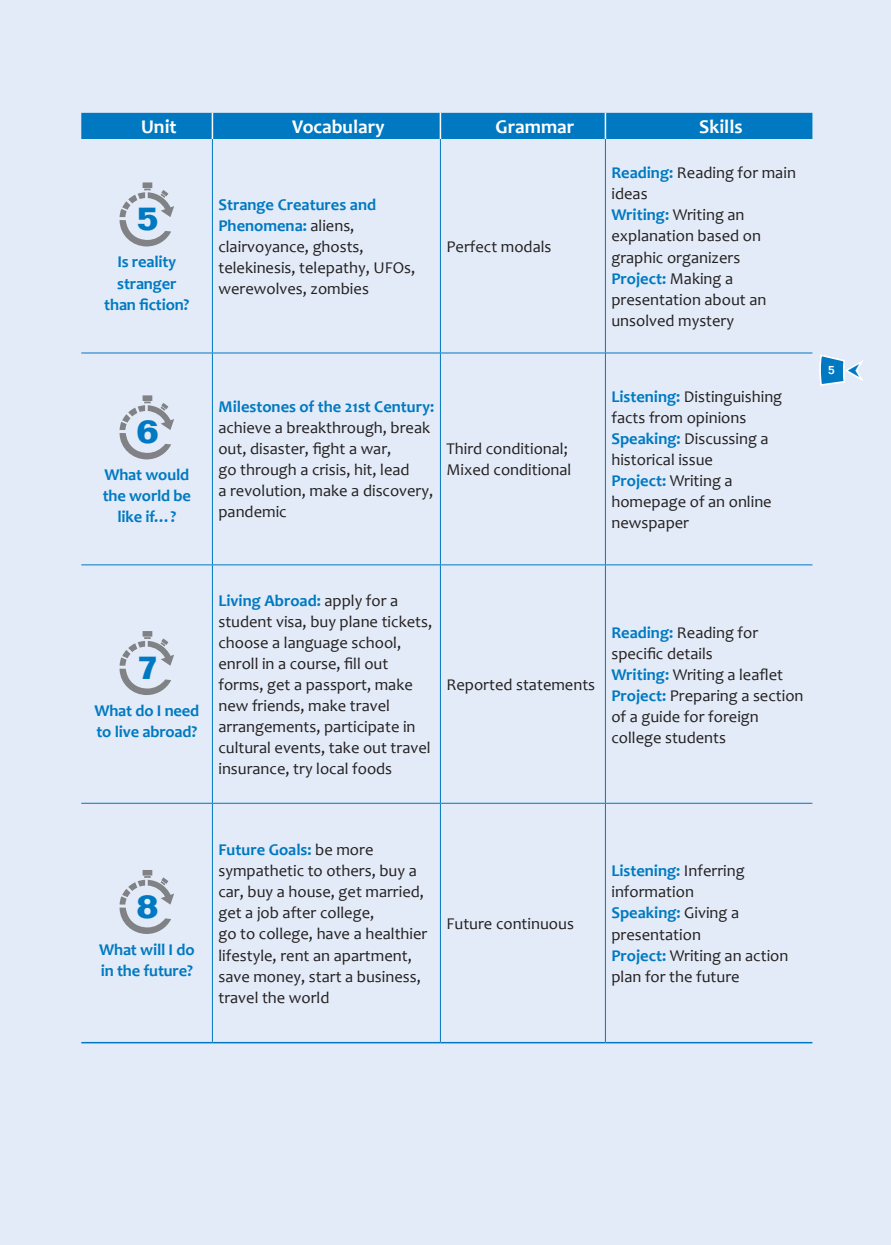
<style>
.page{position:relative;width:891px;height:1245px;background:#fff}
.page>*{position:absolute;margin:0;border:0;box-sizing:border-box;transform-origin:0 0}
.t1{font:700 33px "Folio Std";color:#0079c2}
.t2{font:700 19.5px "Candara";color:#fff}
.t3{font:16.5px/21px "Candara";color:#231f20}
.t4{font:700 16.5px/21px "Candara";letter-spacing:-.01em;color:#0079c2;text-align:center}
.t5{font:500 12px "Folio Std";color:#fff}
.s1{font-weight:700;color:#0079c2}
</style>
<div class="page">
<div style="left:0;top:0;width:891px;height:1244px;background:#e2ebf7"></div>
<div style="left:81px;top:113px;width:731px;height:26px;background:#0079c2"></div>
<hr style="left:212px;top:139px;width:1px;height:213px;background:#0079c2">
<hr style="left:440px;top:139px;width:1px;height:213px;background:#0079c2">
<hr style="left:605px;top:139px;width:1px;height:213px;background:#0079c2">
<hr style="left:81px;top:352px;width:131px;height:1px;background:#0079c2">
<hr style="left:212px;top:353px;width:1px;height:211px;background:#0079c2">
<hr style="left:212px;top:352px;width:228px;height:1px;background:#0079c2">
<hr style="left:440px;top:353px;width:1px;height:211px;background:#0079c2">
<hr style="left:440px;top:352px;width:165px;height:1px;background:#0079c2">
<hr style="left:605px;top:353px;width:1px;height:211px;background:#0079c2">
<hr style="left:605px;top:352px;width:207px;height:1px;background:#0079c2">
<hr style="left:81px;top:564px;width:131px;height:1px;background:#0079c2">
<hr style="left:212px;top:565px;width:1px;height:237px;background:#0079c2">
<hr style="left:212px;top:564px;width:228px;height:1px;background:#0079c2">
<hr style="left:440px;top:565px;width:1px;height:237px;background:#0079c2">
<hr style="left:440px;top:564px;width:165px;height:1px;background:#0079c2">
<hr style="left:605px;top:565px;width:1px;height:237px;background:#0079c2">
<hr style="left:605px;top:564px;width:207px;height:1px;background:#0079c2">
<hr style="left:81px;top:802px;width:131px;height:1px;background:#0079c2">
<hr style="left:81px;top:1041px;width:131px;height:2px;background:#0079c2">
<hr style="left:212px;top:803px;width:1px;height:238px;background:#0079c2">
<hr style="left:212px;top:802px;width:228px;height:1px;background:#0079c2">
<hr style="left:212px;top:1041px;width:228px;height:2px;background:#0079c2">
<hr style="left:440px;top:803px;width:1px;height:238px;background:#0079c2">
<hr style="left:440px;top:802px;width:165px;height:1px;background:#0079c2">
<hr style="left:440px;top:1041px;width:165px;height:2px;background:#0079c2">
<hr style="left:605px;top:803px;width:1px;height:238px;background:#0079c2">
<hr style="left:605px;top:802px;width:207px;height:1px;background:#0079c2">
<hr style="left:605px;top:1041px;width:207px;height:2px;background:#0079c2">
<div style="left:143px;top:182px;width:9px;height:6px;background:#808285"></div>
<svg style="left:120px;top:188px;width:54px;height:58px;background:#c8d0d9"></svg>
<div style="left:143px;top:395px;width:9px;height:6px;background:#808285"></div>
<svg style="left:120px;top:401px;width:54px;height:58px;background:#c8d0d9"></svg>
<div style="left:143px;top:631px;width:9px;height:5px;background:#808285"></div>
<svg style="left:120px;top:637px;width:54px;height:58px;background:#c8cfd9"></svg>
<div style="left:143px;top:869px;width:9px;height:6px;background:#808285"></div>
<svg style="left:120px;top:876px;width:54px;height:57px;background:#c8cfd9"></svg>
<svg style="left:820px;top:353px;width:39px;height:33px"></svg>
<p class="t2" style="left:141px;top:114px;width:37px">Unit</p>
<p class="t2" style="left:292px;top:114px;width:94px">Vocabulary</p>
<p class="t2" style="left:496px;top:114px;width:80px">Grammar</p>
<p class="t2" style="left:699px;top:114px;width:45px">Skills</p>
<h1 class="t1" style="left:136px;top:206px;width:24px">5</h1>
<p class="t4" style="left:104px;top:251px;width:87px">Is reality stranger than fiction?</p>
<p class="t3" style="left:218px;top:194px;width:198px"><span class="s1">Strange Creatures and<br>Phenomena:</span> aliens, clairvoyance, ghosts, telekinesis, telepathy, UFOs, werewolves, zombies</p>
<p class="t3" style="left:446px;top:236px;width:107px">Perfect modals</p>
<h1 class="t1" style="left:136px;top:418px;width:24px">6</h1>
<p class="t4" style="left:103px;top:464px;width:90px">What would the world be like if…?</p>
<p class="t4" style="left:218px;top:396px;width:218px">Milestones of the 21st Century:</p>
<p class="t3" style="left:218px;top:417px;width:216px">achieve a breakthrough, break out, disaster, fight a war,<br>go through a crisis, hit, lead<br>a revolution, make a discovery, pandemic</p>
<p class="t3" style="left:446px;top:438px;width:126px">Third conditional;<br>Mixed conditional</p>
<p class="t3" style="left:611px;top:162px;width:186px"><span class="s1">Reading:</span> Reading for main ideas<br><span class="s1">Writing:</span> Writing an explanation based on graphic organizers<br><span class="s1">Project:</span> Making a presentation about an unsolved mystery</p>
<p class="t3" style="left:611px;top:385px;width:172px"><span class="s1">Listening:</span> Distinguishing facts from opinions<br><span class="s1">Speaking:</span> Discussing a historical issue<br><span class="s1">Project:</span> Writing a homepage of an online newspaper</p>
<h1 class="t1" style="left:136px;top:654px;width:24px">7</h1>
<p class="t4" style="left:94px;top:699px;width:106px;text-align:left">What do I need to live abroad?</p>
<p class="t3" style="left:218px;top:589px;width:215px"><span class="s1">Living Abroad:</span> apply for a student visa, buy plane tickets, choose a language school, enroll in a course, fill out forms, get a passport, make new friends, make travel arrangements, participate in cultural events, take out travel insurance, try local foods</p>
<p class="t3" style="left:446px;top:673px;width:150px">Reported statements</p>
<p class="t3" style="left:611px;top:621px;width:194px"><span class="s1">Reading:</span> Reading for specific details<br><span class="s1">Writing:</span> Writing a leaflet<br><span class="s1">Project:</span> Preparing a section of a guide for foreign college students</p>
<p class="t5" style="left:828px;top:365px;width:8px">5</p>
<h1 class="t1" style="left:136px;top:893px;width:24px">8</h1>
<p class="t4" style="left:99px;top:938px;width:97px;text-align:left">What will I do in the future?</p>
<p class="t3" style="left:218px;top:839px;width:211px"><span class="s1">Future Goals:</span> be more sympathetic to others, buy a car, buy a house, get married, get a job after college,<br>go to college, have a healthier lifestyle, rent an apartment, save money, start a business, travel the world</p>
<p class="t3" style="left:446px;top:912px;width:129px">Future continuous</p>
<p class="t3" style="left:611px;top:860px;width:179px"><span class="s1">Listening:</span> Inferring information<br><span class="s1">Speaking:</span> Giving a presentation<br><span class="s1">Project:</span> Writing an action plan for the future</p>
</div>
